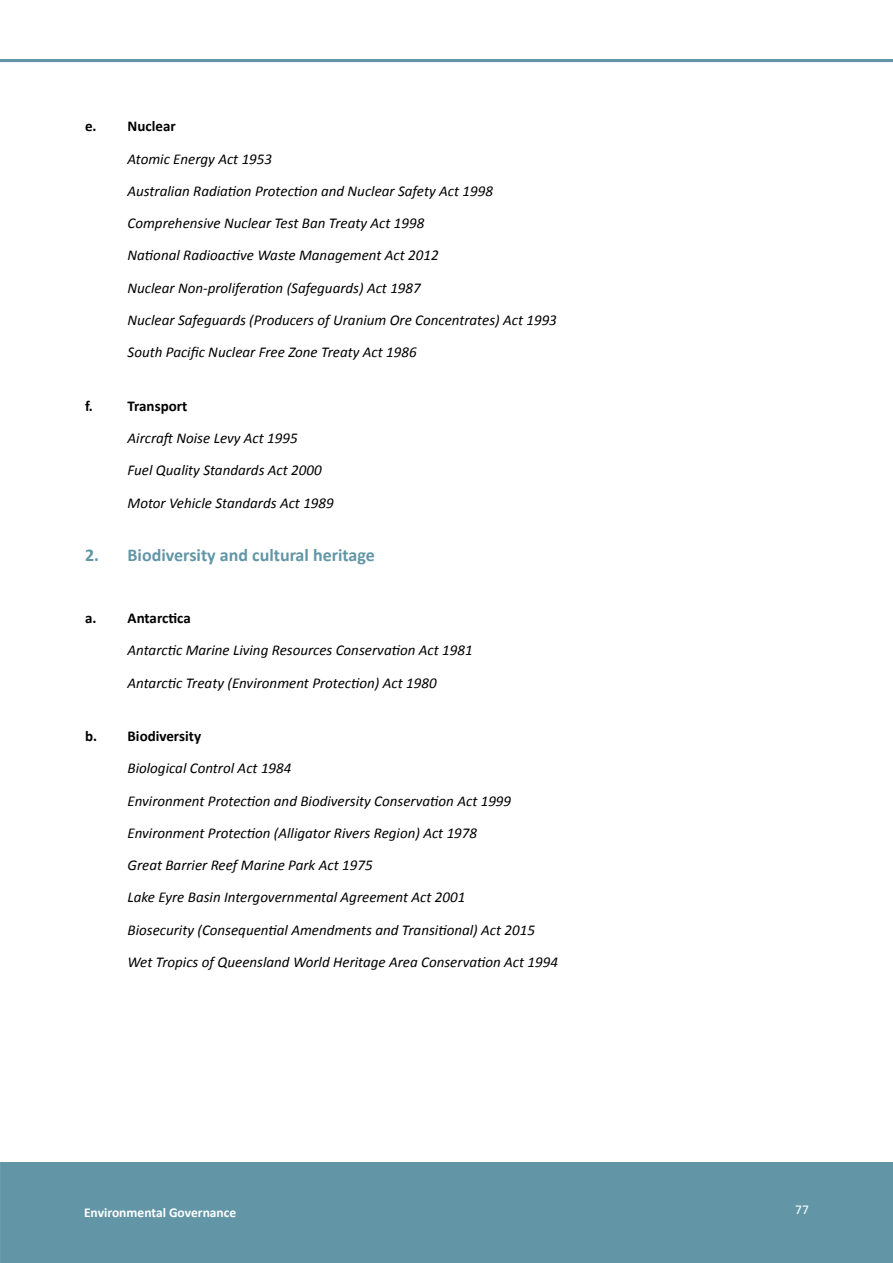
<style>
.page{position:relative;width:893px;height:1263px;background:#fff}
.page>*{position:absolute;margin:0;border:0;box-sizing:border-box;transform-origin:0 0}
.t1{font:700 18px "Calibri";color:#6296a7}
.t2{font:italic 15px/32.2px "Calibri";color:#000}
.t3{font:700 15px "Calibri";color:#000}
.t4{font:700 13.5px "Calibri";color:#fff}
.t5{font:13.5px "Calibri";color:#fff}
</style>
<div class="page">
<div style="left:0;top:1162px;width:893px;height:101px;background:#6296a7"></div>
<hr style="left:0;top:59px;width:893px;height:3px;background:#6296a7">
<p class="t3" style="left:85px;top:117px;width:92px">e. Nuclear</p>
<p class="t2" style="left:128px;top:142px;width:431px">Atomic Energy Act 1953<br>Australian Radiation Protection and Nuclear Safety Act 1998<br>Comprehensive Nuclear Test Ban Treaty Act 1998<br>National Radioactive Waste Management Act 2012<br>Nuclear Non-proliferation (Safeguards) Act 1987<br>Nuclear Safeguards (Producers of Uranium Ore Concentrates) Act 1993<br>South Pacific Nuclear Free Zone Treaty Act 1986</p>
<p class="t3" style="left:85px;top:396px;width:104px">f. Transport</p>
<p class="t2" style="left:128px;top:421px;width:208px">Aircraft Noise Levy Act 1995<br>Fuel Quality Standards Act 2000<br>Motor Vehicle Standards Act 1989</p>
<p class="t1" style="left:85px;top:544px;width:291px">2. Biodiversity and cultural heritage</p>
<p class="t3" style="left:85px;top:608px;width:107px">a. Antarctica</p>
<p class="t2" style="left:128px;top:634px;width:347px">Antarctic Marine Living Resources Conservation Act 1981<br>Antarctic Treaty (Environment Protection) Act 1980</p>
<p class="t3" style="left:85px;top:726px;width:118px">b. Biodiversity</p>
<p class="t2" style="left:128px;top:752px;width:432px">Biological Control Act 1984<br>Environment Protection and Biodiversity Conservation Act 1999<br>Environment Protection (Alligator Rivers Region) Act 1978<br>Great Barrier Reef Marine Park Act 1975<br>Lake Eyre Basin Intergovernmental Agreement Act 2001<br>Biosecurity (Consequential Amendments and Transitional) Act 2015<br>Wet Tropics of Queensland World Heritage Area Conservation Act 1994</p>
<p class="t4" style="left:84px;top:1204px;width:154px">Environmental Governance</p>
<p class="t5" style="left:795px;top:1201px;width:15px">77</p>
</div>
